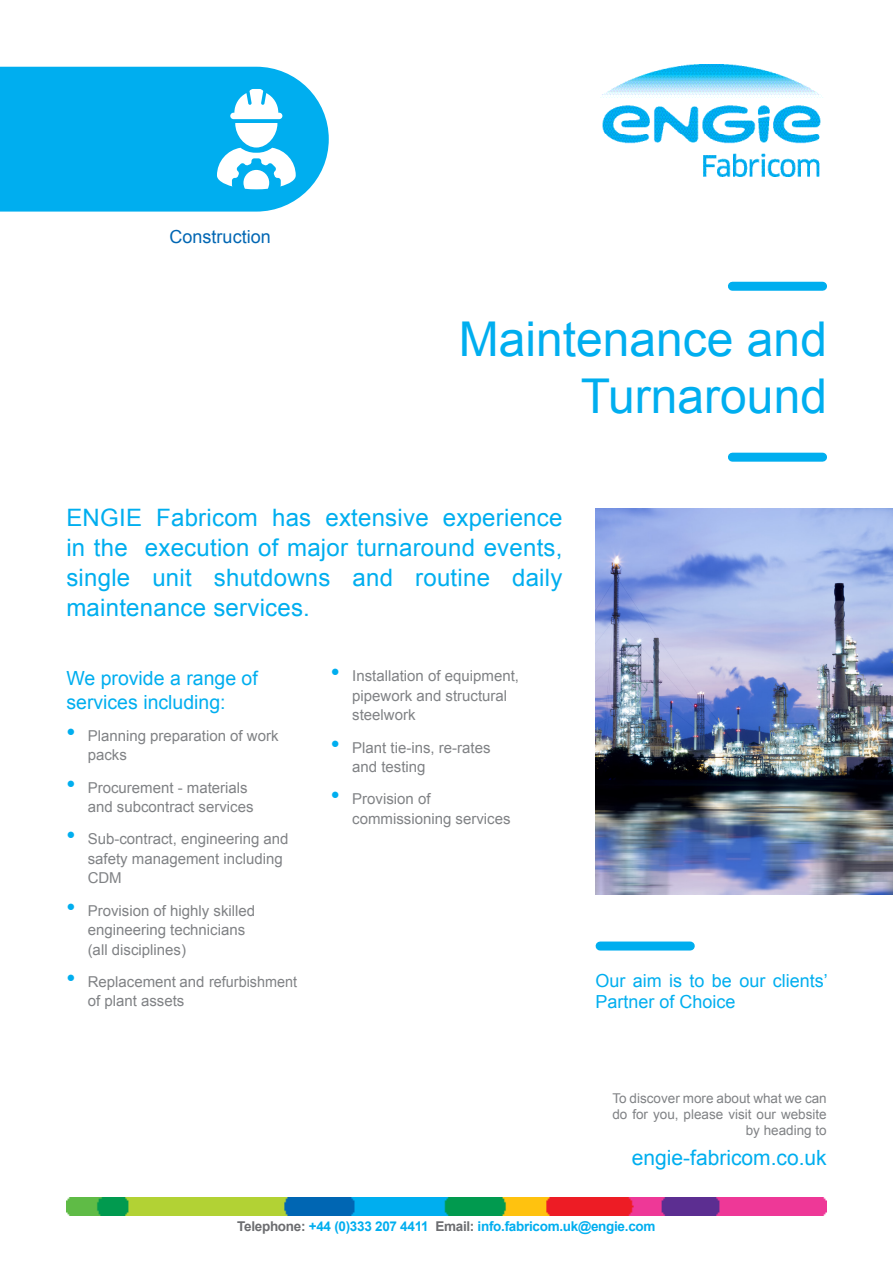
<style>
.page{position:relative;width:893px;height:1263px;background:#fff}
.page>*{position:absolute;margin:0;border:0;box-sizing:border-box;transform-origin:0 0}
.t1{font:48px/57px "Arial";color:#00aeef;text-align:right}
.Intro_quote{font:24px/30px "Arial";letter-spacing:.01em;color:#00aeef;text-align:justify}
.t2{font:21px "Arial";color:#00aeef}
.Body{font:19.5px/24px "Arial";color:#00aeef}
.t3{font:18px/21px "Arial";color:#00aeef}
.Intro_quote-2{font:18px "Arial";color:#0166b3}
.t4{font:15px/19.5px "Arial";color:#808285}
.t5{font:13.5px/16.2px "Arial";color:#808285;text-align:right}
.Contact_Deets{font:700 13.5px "Arial";letter-spacing:-.02em;color:#00aeef}
.s1{font-size:25.5px;color:#00aeef}
.s2{color:#6c6d70}
</style>
<div class="page">
<img style="left:66px;top:1198px;width:761px;height:17px">
<img style="left:596px;top:508px;width:297px;height:387px">
<img style="left:600px;top:65px;width:223px;height:111px">
<div style="left:732px;top:282px;width:91px;height:9px;background:#00aeef"></div>
<div style="left:732px;top:453px;width:91px;height:9px;background:#00aeef"></div>
<div style="left:600px;top:941px;width:90px;height:9px;background:#00aeef"></div>
<svg style="left:0;top:66px;width:329px;height:146px;background:#0fb3ef"></svg>
<svg style="left:217px;top:89px;width:79px;height:100px"></svg>
<p class="Intro_quote-2" style="left:170px;top:225px;width:103px">Construction</p>
<p class="t1" style="left:459px;top:311px;width:370px">Maintenance and<br>Turnaround</p>
<p class="Intro_quote" style="left:66px;top:503px;width:498px">ENGIE Fabricom has extensive experience in the execution of major turnaround events, single unit shutdowns and routine daily maintenance services.</p>
<p class="Body" style="left:66px;top:666px;width:193px">We provide a range of services including:</p>
<p class="t4" style="left:88px;top:726px;width:192px;text-indent:-21px"><span class="s1">•</span> Planning preparation of work packs</p>
<p class="t4" style="left:88px;top:778px;width:167px;text-indent:-21px"><span class="s1">•</span> Procurement - materials and subcontract services</p>
<p class="t4" style="left:88px;top:829px;width:202px;text-indent:-21px"><span class="s1">•</span> Sub-contract, engineering and safety management including<br>CDM</p>
<p class="t4" style="left:88px;top:901px;width:169px;text-indent:-21px"><span class="s1">•</span> Provision of highly skilled engineering technicians (all disciplines)</p>
<p class="t4" style="left:88px;top:972px;width:211px;text-indent:-21px"><span class="s1">•</span> Replacement and refurbishment of plant assets</p>
<p class="t4" style="left:352px;top:666px;width:168px;text-indent:-21px"><span class="s1">•</span> Installation of equipment, pipework and structural steelwork</p>
<p class="t4" style="left:352px;top:738px;width:140px;text-indent:-21px"><span class="s1">•</span> Plant tie-ins, re-rates and testing</p>
<p class="t4" style="left:352px;top:789px;width:160px;text-indent:-21px"><span class="s1">•</span> Provision of commissioning services</p>
<p class="t3" style="left:596px;top:970px;width:234px">Our aim is to be our clients’<br>Partner of Choice</p>
<p class="t5" style="left:612px;top:1090px;width:216px">To discover more about what we can do for you, please visit our website by heading to</p>
<h3 class="t2" style="left:632px;top:1143px;width:196px">engie-fabricom.co.uk</h3>
<p class="Contact_Deets" style="left:237px;top:1217px;width:420px"><span class="s2">Telephone:</span> +44 (0)333 207 4411 <span class="s2">Email:</span> info.fabricom.uk@engie.com</p>
</div>
